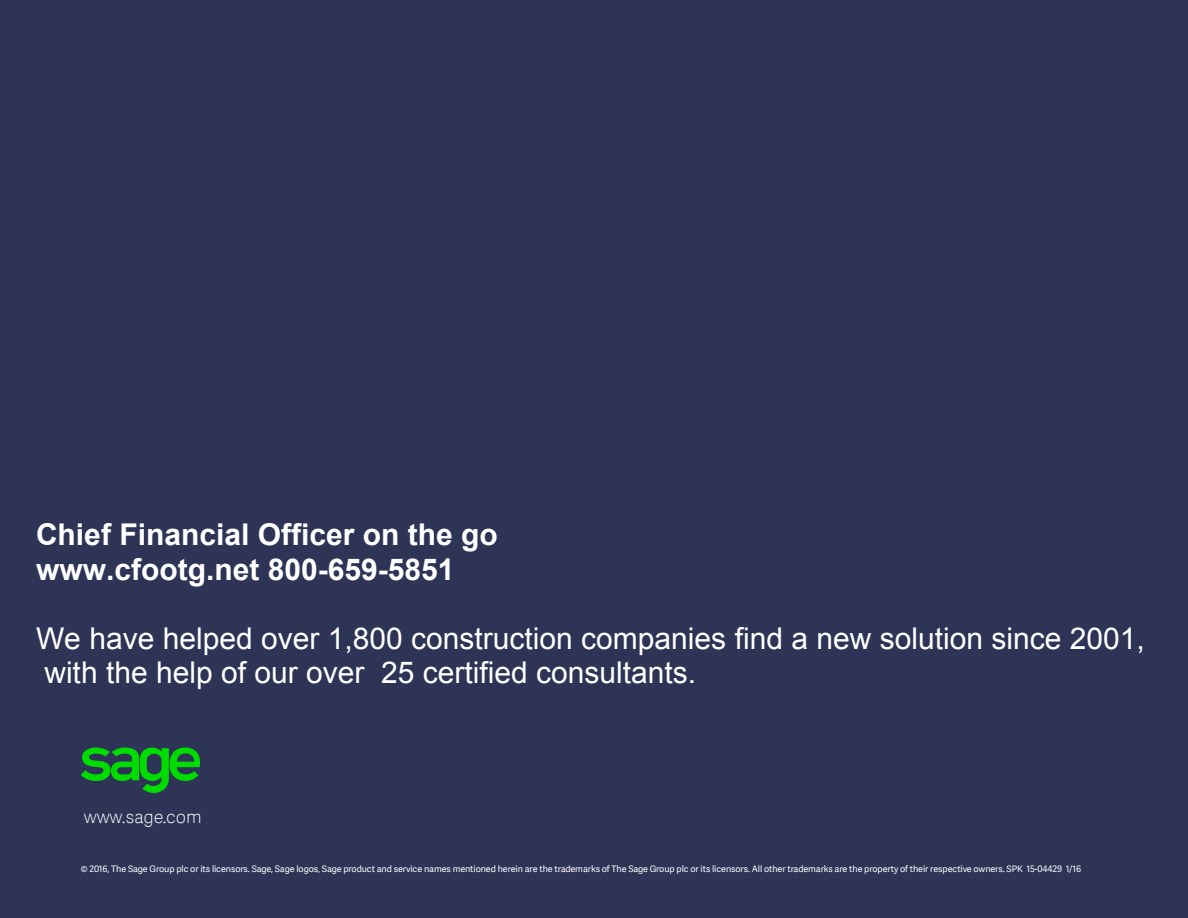
<style>
.page{position:relative;width:1188px;height:918px;background:#2d3456}
.page>*{position:absolute;margin:0;border:0;box-sizing:border-box;transform-origin:0 0}
.t1{font:30px/34.5px "Arial";color:#fff}
.t2{font:700 30px/34.5px "Arial";color:#fff}
.t3{font:18px "Adelle Sans SAGE Th";color:#fff}
.t4{font:9px "Adelle Sans SAGE";letter-spacing:-.01em;color:#fff}
</style>
<div class="page">
<svg style="left:81px;top:748px;width:120px;height:45px"></svg>
<h1 class="t2" style="left:36px;top:520px;width:463px">Chief Financial Officer on the go www.cfootg.net 800-659-5851</h1>
<h1 class="t1" style="left:36px;top:624px;width:1110px">We have helped over 1,800 construction companies find a new solution since 2001, with the help of our over 25 certified consultants.</h1>
<h2 class="t3" style="left:84px;top:804px;width:119px">www.sage.com</h2>
<p class="t4" style="left:81px;top:862px;width:1002px">© 2016, The Sage Group plc or its licensors. Sage, Sage logos, Sage product and service names mentioned herein are the trademarks of The Sage Group plc or its licensors. All other trademarks are the property of their respective owners. SPK 15-04429 1/16</p>
</div>
